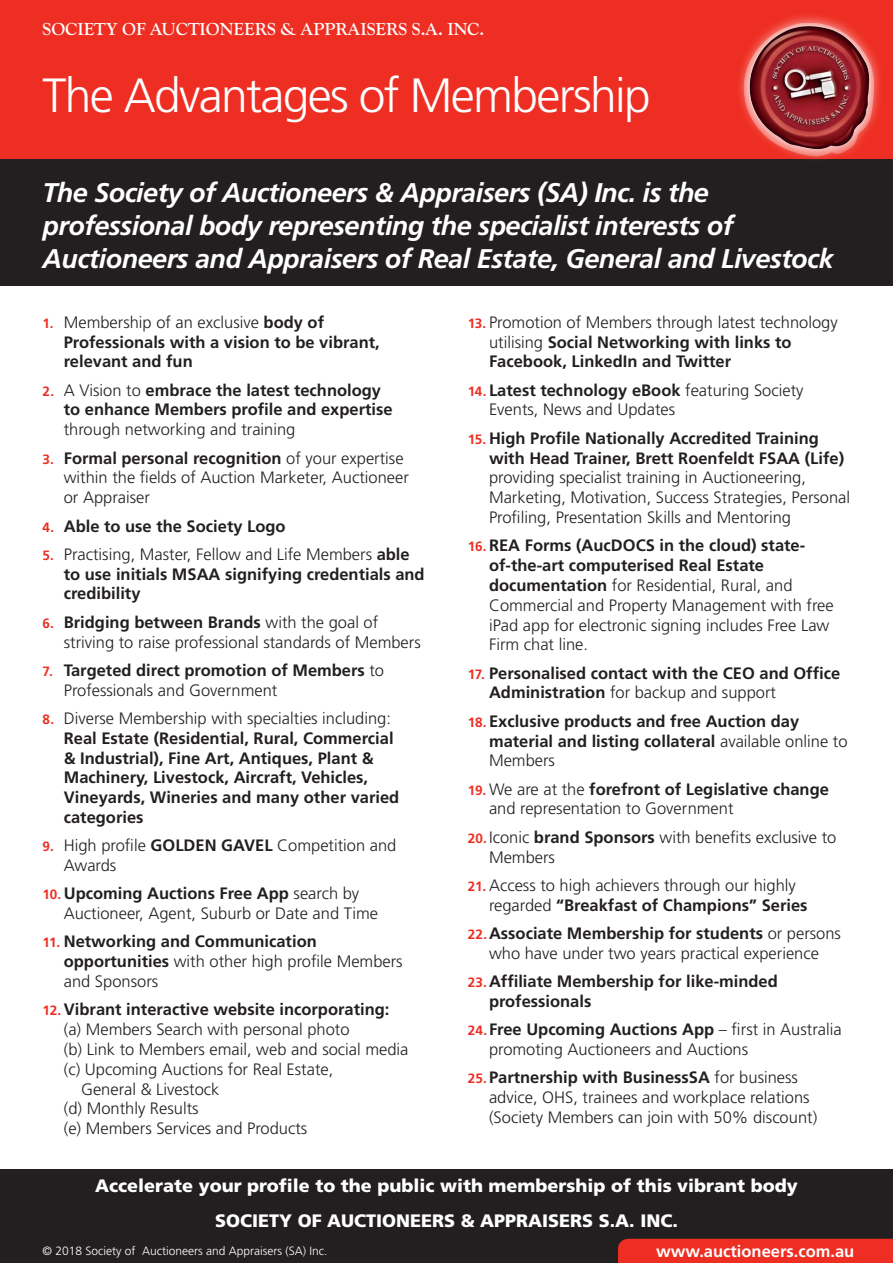
<style>
.page{position:relative;width:893px;height:1263px;background:#fff}
.page>*{position:absolute;margin:0;border:0;box-sizing:border-box;transform-origin:0 0}
.t1{font:300 48px "Frutiger";letter-spacing:-.035em;color:#fff}
.t2{font:italic 700 27px/33px "Frutiger";letter-spacing:-.02em;color:#fff}
.t3{font:900 18px/34.3px "Frutiger";color:#fff;text-align:center}
.t4{font:700 18px "Goudy Old Sty T";color:#fff}
.t5{font:300 16.5px/19.8px "Frutiger";color:#231f20}
.t6{font:700 16.5px/19.8px "Frutiger";color:#231f20}
.t7{font:700 16.5px "Frutiger";color:#fff}
.t8{font:300 12px "Frutiger";color:#fff}
.s1{font-size:13.5px;color:#ee2e22}
.s2{font-weight:300}
.s3{font-weight:700;font-size:13.5px;color:#ee2e22}
.s4{font-weight:700}
</style>
<div class="page">
<div style="left:0;top:158px;width:893px;height:128px;background:#231f20"></div>
<div style="left:0;top:0;width:893px;height:158px;background:#ee2e22"></div>
<div style="left:0;top:1169px;width:893px;height:94px;background:#231f20"></div>
<svg style="left:735px;top:15px;width:148px;height:144px"></svg>
<div style="left:740px;top:23px;width:136px;height:133px;background:#fff;opacity:.95"></div>
<img style="left:744px;top:24px;width:130px;height:129px">
<div style="left:618px;top:1239px;width:275px;height:24px;background:#ee2e22"></div>
<p class="t4" style="left:43px;top:19px;width:443px">SOCIETY OF AUCTIONEERS &amp; APPRAISERS S.A. INC.</p>
<h1 class="t1" style="left:43px;top:69px;width:610px">The Advantages of Membership</h1>
<h2 class="t2" style="left:43px;top:176px;width:793px">The Society of Auctioneers &amp; Appraisers (SA) Inc. is the professional body representing the specialist interests of<br>Auctioneers and Appraisers of Real Estate, General and Livestock</h2>
<p class="t6" style="left:64px;top:312px;width:318px;text-indent:-21px"><span class="s1">1.</span> <span class="s2">Membership of an exclusive</span> body of<br>Professionals with a vision to be vibrant, relevant and fun</p>
<p class="t6" style="left:64px;top:380px;width:330px;text-indent:-21px"><span class="s1">2.</span> <span class="s2">A Vision to</span> embrace the latest technology to enhance Members profile and expertise</p>
<p class="t5" style="left:64px;top:420px;width:233px">through networking and training</p>
<p class="t5" style="left:64px;top:448px;width:347px;text-indent:-21px"><span class="s3">3.</span> <span class="s4">Formal personal recognition</span> of your expertise within the fields of Auction Marketer, Auctioneer or Appraiser</p>
<p class="t6" style="left:43px;top:516px;width:245px"><span class="s1">4.</span> Able to use the Society Logo</p>
<p class="t6" style="left:64px;top:544px;width:362px;text-indent:-21px"><span class="s1">5.</span> <span class="s2">Practising, Master, Fellow and Life Members</span> able to use initials MSAA signifying credentials and credibility</p>
<p class="t5" style="left:64px;top:612px;width:358px;text-indent:-21px"><span class="s3">6.</span> <span class="s4">Bridging between Brands</span> with the goal of striving to raise professional standards of Members</p>
<p class="t6" style="left:64px;top:660px;width:322px;text-indent:-21px"><span class="s1">7.</span> Targeted direct promotion of Members <span class="s2">to<br>Professionals and Government</span></p>
<p class="t6" style="left:64px;top:708px;width:337px;text-indent:-21px"><span class="s1">8.</span> <span class="s2">Diverse Membership with specialties including:<br></span>Real Estate (Residential, Rural, Commercial &amp; Industrial), Fine Art, Antiques, Plant &amp; Machinery, Livestock, Aircraft, Vehicles, Vineyards, Wineries and many other varied categories</p>
<p class="t5" style="left:64px;top:836px;width:334px;text-indent:-21px"><span class="s3">9.</span> High profile <span class="s4">GOLDEN GAVEL</span> Competition and<br>Awards</p>
<p class="t5" style="left:64px;top:884px;width:316px;text-indent:-21px"><span class="s3">10.</span> <span class="s4">Upcoming Auctions Free App</span> search by<br>Auctioneer, Agent, Suburb or Date and Time</p>
<p class="t6" style="left:64px;top:932px;width:340px;text-indent:-21px"><span class="s1">11.</span> Networking and Communication opportunities <span class="s2">with other high profile Members and Sponsors</span></p>
<p class="t6" style="left:43px;top:1000px;width:348px"><span class="s1">12.</span> Vibrant interactive website incorporating:</p>
<p class="t5" style="left:64px;top:1020px;width:287px">(a) Members Search with personal photo</p>
<p class="t5" style="left:64px;top:1040px;width:346px">(b) Link to Members email, web and social media</p>
<p class="t5" style="left:64px;top:1059px;width:271px">(c) Upcoming Auctions for Real Estate,</p>
<p class="t5" style="left:81px;top:1079px;width:140px">General &amp; Livestock</p>
<p class="t5" style="left:64px;top:1099px;width:136px">(d) Monthly Results</p>
<p class="t5" style="left:64px;top:1119px;width:245px">(e) Members Services and Products</p>
<p class="t6" style="left:489px;top:312px;width:350px;text-indent:-21px"><span class="s1">13.</span> <span class="s2">Promotion of Members through latest technology utilising</span> Social Networking with links to<br>Facebook, LinkedIn and Twitter</p>
<p class="t5" style="left:489px;top:380px;width:316px;text-indent:-21px"><span class="s3">14.</span> <span class="s4">Latest technology eBook</span> featuring Society<br>Events, News and Updates</p>
<p class="t6" style="left:489px;top:428px;width:357px;text-indent:-21px"><span class="s1">15.</span> High Profile Nationally Accredited Training with Head Trainer, Brett Roenfeldt FSAA (Life)</p>
<p class="t5" style="left:489px;top:468px;width:363px">providing specialist training in Auctioneering,<br>Marketing, Motivation, Success Strategies, Personal<br>Profiling, Presentation Skills and Mentoring</p>
<p class="t5" style="left:489px;top:536px;width:346px;text-indent:-21px"><span class="s3">16.</span> <span class="s4">REA Forms (AucDOCS in the cloud) state&shy;of-the-art computerised Real Estate documentation</span> for Residential, Rural, and Commercial and Property Management with free iPad app for electronic signing includes Free Law Firm chat line.</p>
<p class="t6" style="left:489px;top:663px;width:353px;text-indent:-21px"><span class="s1">17.</span> Personalised contact with the CEO and Office<br>Administration <span class="s2">for backup and support</span></p>
<p class="t6" style="left:489px;top:711px;width:360px;text-indent:-21px"><span class="s1">18.</span> Exclusive products and free Auction day material and listing collateral <span class="s2">available online to<br>Members</span></p>
<p class="t5" style="left:489px;top:779px;width:341px;text-indent:-21px"><span class="s3">19.</span> We are at the <span class="s4">forefront of Legislative change </span>and representation to Government</p>
<p class="t5" style="left:489px;top:827px;width:349px;text-indent:-21px"><span class="s3">20.</span> Iconic <span class="s4">brand Sponsors</span> with benefits exclusive to<br>Members</p>
<p class="t5" style="left:489px;top:875px;width:320px;text-indent:-21px"><span class="s3">21.</span> Access to high achievers through our highly regarded <span class="s4">“Breakfast of Champions” Series</span></p>
<p class="t5" style="left:468px;top:924px;width:375px;text-align:center"><span class="s3">22.</span><span class="s4">Associate Membership for students</span> or persons who have under two years practical experience</p>
<p class="t6" style="left:489px;top:971px;width:290px;text-indent:-21px"><span class="s1">23.</span> Affiliate Membership for like-minded professionals</p>
<p class="t5" style="left:489px;top:1020px;width:354px;text-indent:-21px"><span class="s3">24.</span><span class="s4">Free Upcoming Auctions App</span> – first in Australia promoting Auctioneers and Auctions</p>
<p class="t5" style="left:489px;top:1068px;width:330px;text-indent:-21px"><span class="s3">25.</span> <span class="s4">Partnership with BusinessSA</span> for business advice, OHS, trainees and workplace relations (Society Members can join with 50% discount)</p>
<p class="t3" style="left:95px;top:1169px;width:704px">Accelerate your profile to the public with membership of this vibrant body<br>SOCIETY OF AUCTIONEERS &amp; APPRAISERS S.A. INC.</p>
<p class="t8" style="left:43px;top:1244px;width:286px">© 2018 Society of Auctioneers and Appraisers (SA) Inc.</p>
<p class="t7" style="left:656px;top:1241px;width:200px">www.auctioneers.com.au</p>
</div>
